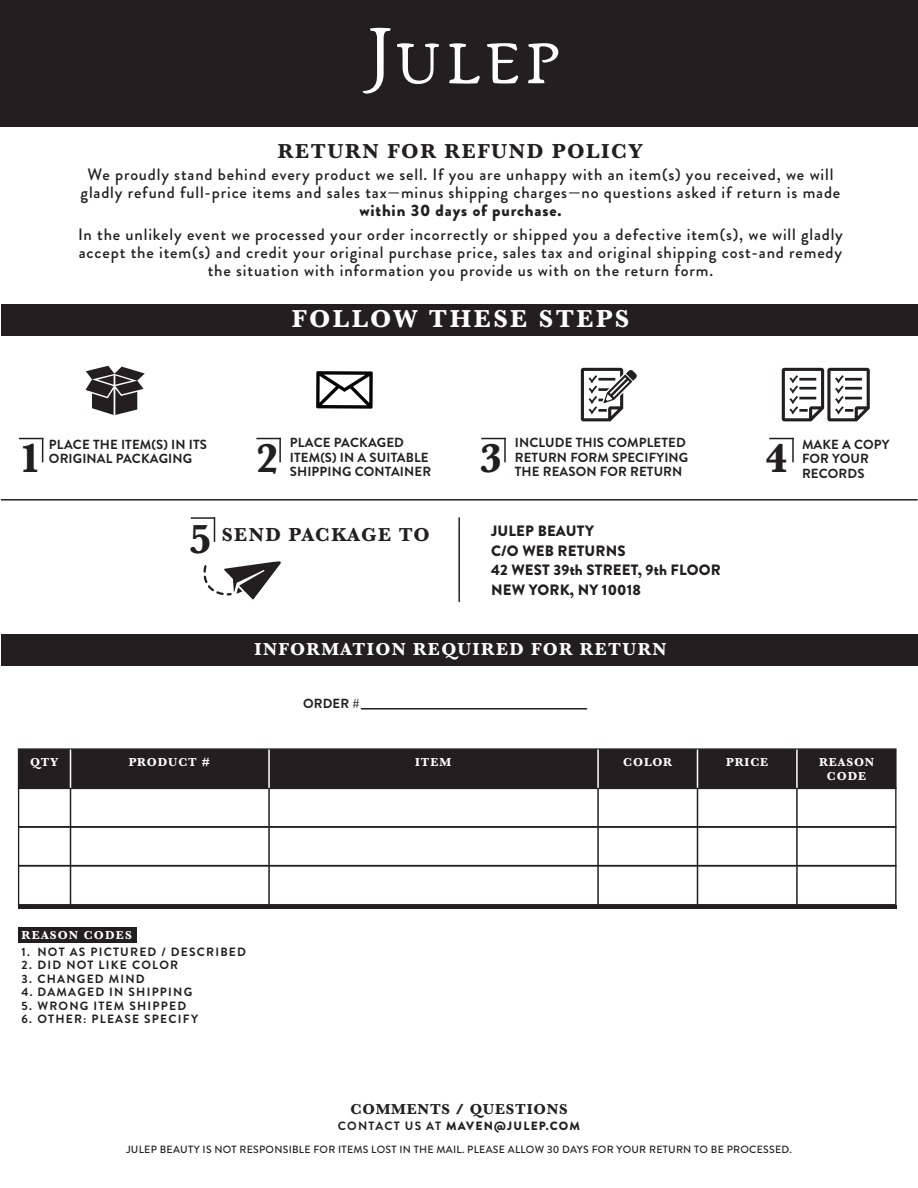
<style>
.page{position:relative;width:918px;height:1188px;background:#fff}
.page>*{position:absolute;margin:0;border:0;box-sizing:border-box;transform-origin:0 0}
.t1{font:700 42px "Baskerville";color:#231f20}
.t2{font:700 25.5px "Baskerville";letter-spacing:.1em;color:#fff}
.t3{font:700 21px "Baskerville";letter-spacing:.075em;color:#231f20}
.t4{font:700 19.5px "Baskerville";letter-spacing:.075em;color:#231f20}
.t5{font:700 18px "Baskerville";letter-spacing:.075em;color:#fff}
.t6{font:500 16.5px/18px "Brandon Grotesque";letter-spacing:.05em;color:#231f20;text-align:center}
.t7{font:900 16.5px "Brandon Grotesque";letter-spacing:.05em;color:#231f20}
.t8{font:900 15px/19.5px "Brandon Grotesque";letter-spacing:.01em;color:#231f20}
.t9{font:700 15px "Baskerville";letter-spacing:.05em;color:#231f20}
.t10{font:700 13.2px/14.4px "Brandon Grotesque";letter-spacing:.01em;color:#231f20}
.t11{font:700 12px "Brandon Grotesque";letter-spacing:.1em;color:#231f20}
.t12{font:700 12px/13.5px "Baskerville";letter-spacing:.075em;color:#fff;text-align:center}
.t13{font:900 12px "Brandon Grotesque";letter-spacing:.1em;color:#231f20}
.t14{font:700 12px "Baskerville";letter-spacing:.1em;color:#fff}
.t15{font:500 10.5px "Brandon Grotesque";letter-spacing:.025em;color:#231f20}
.s1{font-weight:700}
</style>
<div class="page">
<div style="left:0;top:0;width:918px;height:126px;background:#231f20"></div>
<div style="left:18px;top:748px;width:879px;height:41px;background:#231f20;border:1px solid #231f20"></div>
<hr style="left:18px;top:905px;width:879px;height:3px;background:#231f20">
<div style="left:18px;top:826px;width:879px;height:41px;border:1px solid #231f20"></div>
<div style="left:18px;top:865px;width:879px;height:40px;border:1px solid #231f20"></div>
<div style="left:2px;top:635px;width:916px;height:31px;background:#231f20"></div>
<div style="left:2px;top:304px;width:916px;height:32px;background:#231f20"></div>
<div style="left:19px;top:928px;width:118px;height:15px;background:#231f20"></div>
<hr style="left:361px;top:708px;width:226px;height:2px;background:#231f20">
<hr style="left:70px;top:751px;width:1px;height:154px;background:#231f20">
<hr style="left:70px;top:750px;width:1px;height:38px;background:#fff">
<hr style="left:268px;top:751px;width:2px;height:154px;background:#231f20">
<hr style="left:268px;top:750px;width:2px;height:38px;background:#fff">
<hr style="left:796px;top:751px;width:2px;height:154px;background:#231f20">
<hr style="left:796px;top:750px;width:2px;height:38px;background:#fff">
<hr style="left:697px;top:751px;width:1px;height:154px;background:#231f20">
<hr style="left:697px;top:750px;width:1px;height:38px;background:#fff">
<hr style="left:597px;top:751px;width:2px;height:154px;background:#231f20">
<hr style="left:597px;top:750px;width:2px;height:38px;background:#fff">
<svg style="left:203px;top:561px;width:78px;height:39px"></svg>
<svg style="left:316px;top:371px;width:57px;height:38px"></svg>
<hr style="left:458px;top:517px;width:2px;height:85px;background:#231f20">
<hr style="left:1px;top:499px;width:917px;height:2px;background:#231f20">
<svg style="left:86px;top:366px;width:59px;height:49px"></svg>
<svg style="left:581px;top:368px;width:56px;height:53px"></svg>
<svg style="left:782px;top:368px;width:88px;height:53px"></svg>
<svg style="left:19px;top:438px;width:24px;height:24px"></svg>
<svg style="left:256px;top:438px;width:23px;height:1px"></svg>
<hr style="left:279px;top:438px;width:2px;height:24px;background:#231f20">
<svg style="left:481px;top:438px;width:23px;height:1px"></svg>
<hr style="left:504px;top:438px;width:2px;height:24px;background:#231f20">
<svg style="left:769px;top:438px;width:23px;height:1px"></svg>
<hr style="left:792px;top:438px;width:2px;height:24px;background:#231f20">
<hr style="left:191px;top:517px;width:24px;height:2px;background:#231f20">
<svg style="left:214px;top:517px;width:1px;height:25px"></svg>
<svg style="left:362px;top:28px;width:196px;height:66px"></svg>
<p class="t3" style="left:278px;top:136px;width:366px">RETURN FOR REFUND POLICY</p>
<p class="t6" style="left:81px;top:165px;width:761px">We proudly stand behind every product we sell. If you are unhappy with an item(s) you received, we will gladly refund full-price items and sales tax—minus shipping charges—no questions asked if return is made</p>
<p class="t7" style="left:360px;top:198px;width:203px">within 30 days of purchase.</p>
<p class="t6" style="left:78px;top:225px;width:766px">In the unlikely event we processed your order incorrectly or shipped you a defective item(s), we will gladly accept the item(s) and credit your original purchase price, sales tax and original shipping cost-and remedy the situation with information you provide us with on the return form.</p>
<h2 class="t2" style="left:292px;top:301px;width:339px">FOLLOW THESE STEPS</h2>
<h1 class="t1" style="left:19px;top:429px;width:24px">1</h1>
<p class="t10" style="left:49px;top:437px;width:160px">PLACE THE ITEM(S) IN ITS<br>ORIGINAL PACKAGING</p>
<p class="t10" style="left:290px;top:436px;width:140px">PLACE PACKAGED<br>ITEM(S) IN A SUITABLE</p>
<h1 class="t1" style="left:256px;top:429px;width:24px">2</h1>
<p class="t10" style="left:290px;top:464px;width:143px">SHIPPING CONTAINER</p>
<p class="t10" style="left:515px;top:436px;width:175px">INCLUDE THIS COMPLETED<br>RETURN FORM SPECIFYING<br>THE REASON FOR RETURN</p>
<h1 class="t1" style="left:480px;top:429px;width:24px">3</h1>
<p class="t10" style="left:802px;top:437px;width:89px">MAKE A COPY<br>FOR YOUR</p>
<h1 class="t1" style="left:765px;top:429px;width:24px">4</h1>
<p class="t10" style="left:802px;top:466px;width:64px">RECORDS</p>
<h1 class="t1" style="left:190px;top:510px;width:24px">5</h1>
<p class="t8" style="left:491px;top:521px;width:231px">JULEP BEAUTY<br>C/O WEB RETURNS<br>42 WEST 39th STREET, 9th FLOOR<br>NEW YORK, NY 10018</p>
<p class="t4" style="left:222px;top:522px;width:210px">SEND PACKAGE TO</p>
<p class="t5" style="left:254px;top:637px;width:414px">INFORMATION REQUIRED FOR RETURN</p>
<p class="t10" style="left:303px;top:696px;width:58px">ORDER #</p>
<p class="t12" style="left:30px;top:756px;width:30px">QTY</p>
<p class="t12" style="left:129px;top:756px;width:82px">PRODUCT #</p>
<p class="t14" style="left:22px;top:927px;width:112px">REASON CODES</p>
<p class="t11" style="left:22px;top:943px;width:226px">1. NOT AS PICTURED / DESCRIBED</p>
<p class="t11" style="left:22px;top:957px;width:158px">2. DID NOT LIKE COLOR</p>
<p class="t11" style="left:22px;top:970px;width:125px">3. CHANGED MIND</p>
<p class="t11" style="left:22px;top:984px;width:172px">4. DAMAGED IN SHIPPING</p>
<p class="t11" style="left:22px;top:997px;width:166px">5. WRONG ITEM SHIPPED</p>
<p class="t11" style="left:22px;top:1011px;width:178px">6. OTHER: PLEASE SPECIFY</p>
<p class="t12" style="left:415px;top:756px;width:38px">ITEM</p>
<p class="t12" style="left:623px;top:756px;width:51px">COLOR</p>
<p class="t12" style="left:726px;top:756px;width:44px">PRICE</p>
<p class="t12" style="left:819px;top:756px;width:57px">REASON<br>CODE</p>
<p class="t9" style="left:350px;top:1098px;width:219px">COMMENTS / QUESTIONS</p>
<p class="t13" style="left:338px;top:1118px;width:244px"><span class="s1">CONTACT US AT</span> MAVEN@JULEP.COM</p>
<p class="t15" style="left:126px;top:1142px;width:667px">JULEP BEAUTY IS NOT RESPONSIBLE FOR ITEMS LOST IN THE MAIL. PLEASE ALLOW 30 DAYS FOR YOUR RETURN TO BE PROCESSED.</p>
</div>
